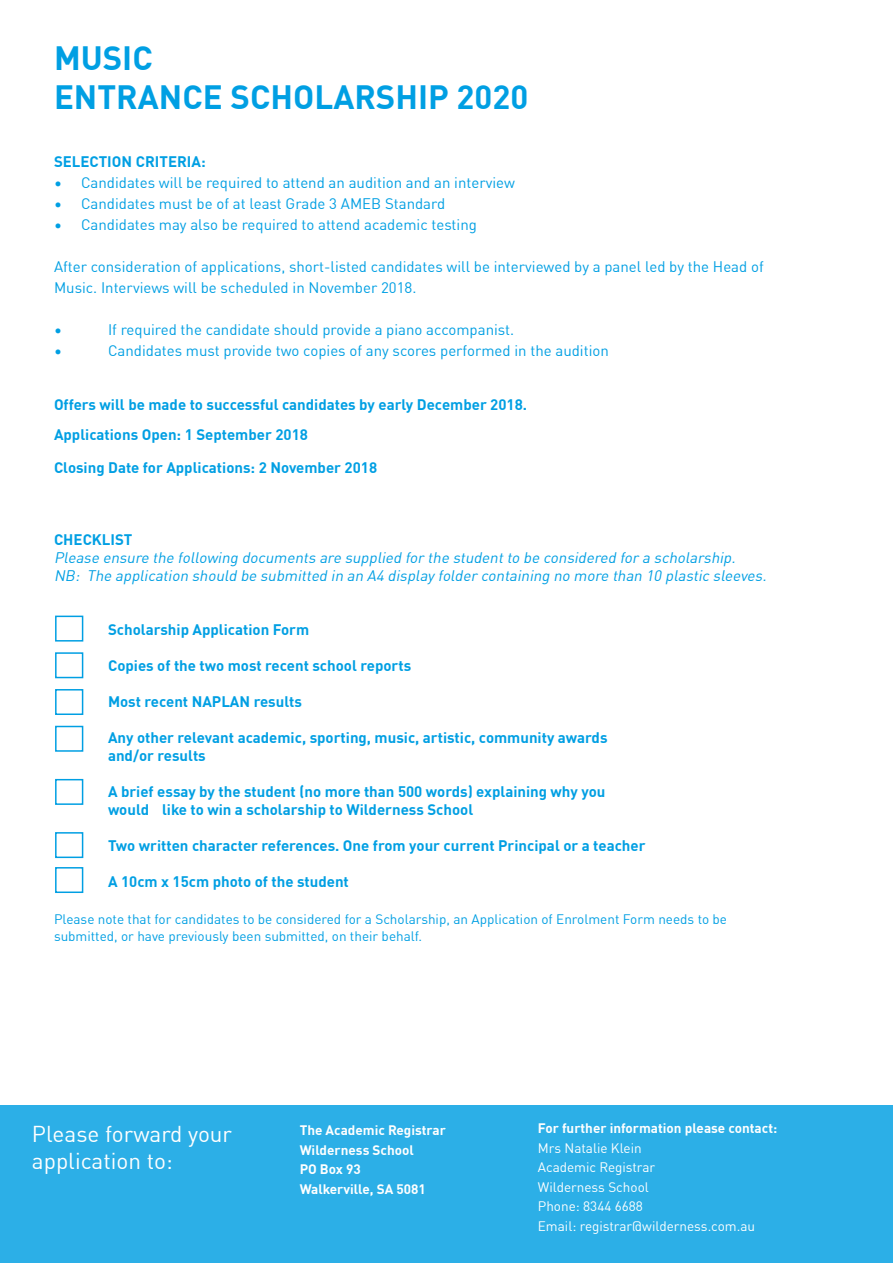
<style>
.page{position:relative;width:893px;height:1263px;background:#fff}
.page>*{position:absolute;margin:0;border:0;box-sizing:border-box;transform-origin:0 0}
.t1{font:700 33px/39.6px "DIN Offc";color:#009fe3}
.t2{font:22.5px/27px "DIN Offc";color:#fff}
.t3{font:700 15px/18px "DIN Offc";color:#009fe3}
.t4{font:15px/21px "DIN Offc";color:#009fe3}
.t5{font:italic 15px/18px "DIN Offc";color:#009fe3}
.t6{font:13.5px/16.5px "DIN Offc";color:#009fe3}
.t7{font:700 13.5px/19.5px "DIN Offc";color:#fff}
.t8{font:13.5px/19.5px "DIN Offc";color:#fff}
</style>
<div class="page">
<div style="left:55px;top:616px;width:28px;height:25px;border:2px solid #009fe3"></div>
<div style="left:55px;top:652px;width:28px;height:26px;border:2px solid #009fe3"></div>
<div style="left:55px;top:689px;width:28px;height:26px;border:2px solid #009fe3"></div>
<div style="left:55px;top:726px;width:28px;height:26px;border:2px solid #009fe3"></div>
<div style="left:55px;top:779px;width:28px;height:26px;border:2px solid #009fe3"></div>
<div style="left:55px;top:832px;width:28px;height:26px;border:2px solid #009fe3"></div>
<div style="left:55px;top:867px;width:28px;height:26px;border:2px solid #009fe3"></div>
<div style="left:0;top:1106px;width:893px;height:157px;background:#2cafe7"></div>
<h1 class="t1" style="left:54px;top:38px;width:476px">MUSIC<br>ENTRANCE SCHOLARSHIP 2020</h1>
<p class="t3" style="left:54px;top:152px;width:153px">SELECTION CRITERIA:</p>
<p class="t4" style="left:54px;top:172px;width:462px">• Candidates will be required to attend an audition and an interview</p>
<p class="t4" style="left:54px;top:193px;width:393px">• Candidates must be of at least Grade 3 AMEB Standard</p>
<p class="t4" style="left:54px;top:214px;width:424px">• Candidates may also be required to attend academic testing</p>
<p class="t4" style="left:54px;top:256px;width:711px">After consideration of applications, short-listed candidates will be interviewed by a panel led by the Head of<br>Music. Interviews will be scheduled in November 2018.</p>
<p class="t4" style="left:54px;top:319px;width:9px">•</p>
<p class="t4" style="left:108px;top:319px;width:408px">If required the candidate should provide a piano accompanist.</p>
<p class="t4" style="left:54px;top:340px;width:9px">•</p>
<p class="t4" style="left:108px;top:340px;width:502px">Candidates must provide two copies of any scores performed in the audition</p>
<p class="t3" style="left:54px;top:389px;width:475px;line-height:30px">Offers will be made to successful candidates by early December 2018.<br>Applications Open: 1 September 2018</p>
<p class="t3" style="left:54px;top:458px;width:325px">Closing Date for Applications: 2 November 2018</p>
<p class="t3" style="left:54px;top:530px;width:80px">CHECKLIST</p>
<p class="t5" style="left:54px;top:548px;width:717px">Please ensure the following documents are supplied for the studentto be considered for a scholarship.<br>NB: The application should be submitted in an A4 display folder containing no more than 10 plastic sleeves.</p>
<p class="t3" style="left:108px;top:620px;width:203px">Scholarship Application Form</p>
<p class="t3" style="left:108px;top:656px;width:305px">Copies of the two most recent school reports</p>
<p class="t3" style="left:108px;top:692px;width:195px">Most recent NAPLAN results</p>
<p class="t3" style="left:108px;top:728px;width:501px">Any other relevant academic, sporting, music, artistic, community awards and/or results</p>
<p class="t3" style="left:108px;top:782px;width:499px">A brief essay by the student (no more than 500 words) explaining why you would like to win a scholarship to Wilderness School</p>
<p class="t3" style="left:108px;top:836px;width:539px">Two written character references. One from your current Principal or a teacher</p>
<p class="t3" style="left:108px;top:872px;width:242px">A 10cm x 15cm photo of the student</p>
<p class="t6" style="left:54px;top:911px;width:675px">Please note that for candidates to be considered for a Scholarship, an Application of Enrolment Form needs to be submitted, or have previously been submitted, on their behalf.</p>
<h2 class="t2" style="left:32px;top:1120px;width:202px">Please forward your application to:</h2>
<p class="t7" style="left:300px;top:1120px;width:148px">The Academic Registrar<br>Wilderness School<br>PO Box 93<br>Walkerville, SA 5081</p>
<p class="t7" style="left:538px;top:1118px;width:241px">For further information please contact:</p>
<p class="t8" style="left:538px;top:1138px;width:219px">Mrs Natalie Klein<br>Academic Registrar<br>Wilderness School<br>Phone: 8344 6688<br>Email: registrar@wilderness.com.au</p>
</div>
